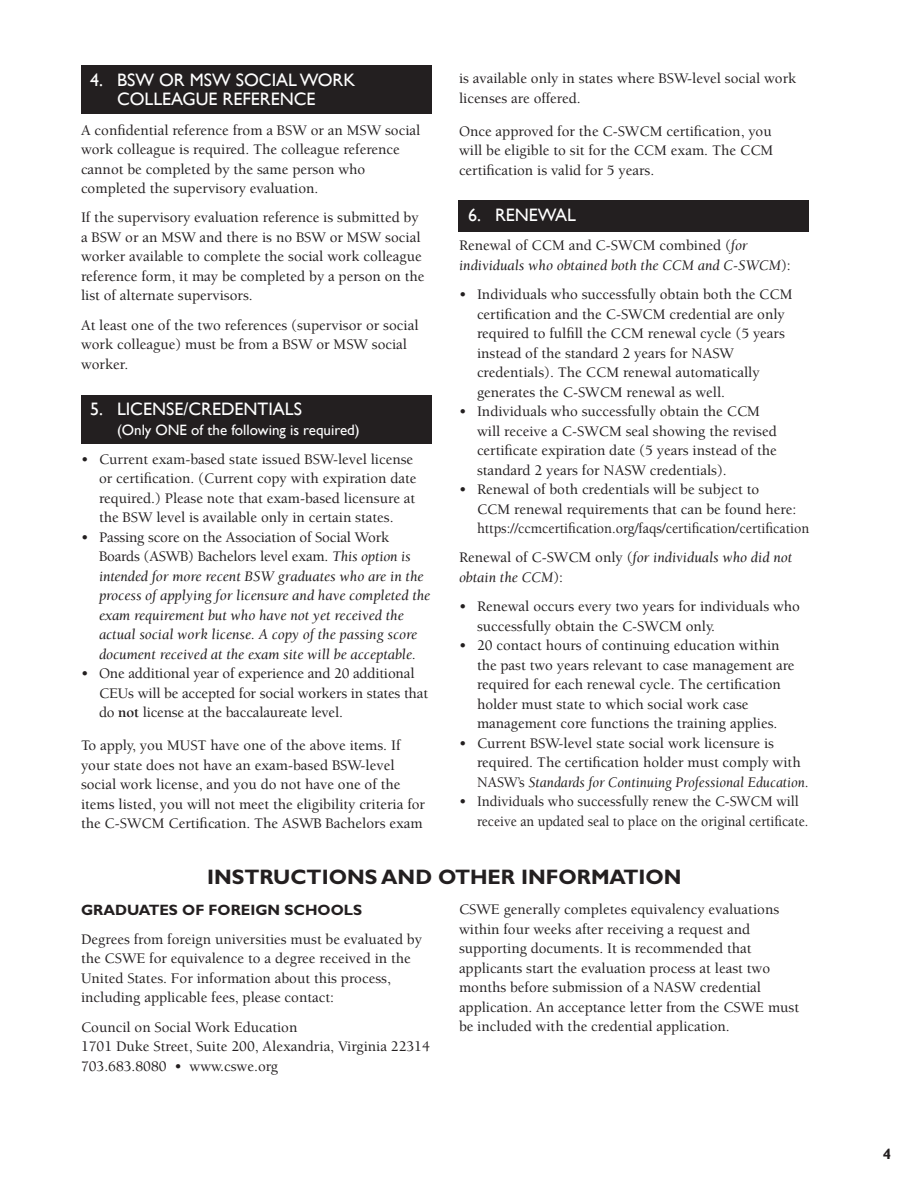
<style>
.page{position:relative;width:918px;height:1188px;background:#fff}
.page>*{position:absolute;margin:0;border:0;box-sizing:border-box;transform-origin:0 0}
.t1{font:700 21px "Gill Sans";color:#231f20}
.t2{font:18px/19.5px "Gill Sans";color:#fff}
.t3{font:500 15px/19.5px "Berkeley";color:#231f20}
.t4{font:italic 15px/19.5px "Berkeley";color:#231f20}
.t5{font:15px "Gill Sans";color:#fff}
.t6{font:700 15px "Gill Sans";color:#231f20}
.s1{font-weight:500;font-style:normal}
.s2{font-weight:400;font-style:italic}
.s3{font-weight:700}
</style>
<div class="page">
<div style="left:81px;top:395px;width:351px;height:49px;background:#231f20"></div>
<div style="left:81px;top:65px;width:351px;height:49px;background:#231f20"></div>
<div style="left:458px;top:200px;width:351px;height:32px;background:#231f20"></div>
<p class="t3" style="left:459px;top:69px;width:339px">is available only in states where BSW-level social work licenses are offered.</p>
<p class="t3" style="left:459px;top:122px;width:316px;text-align:justify">Once approved for the C-SWCM certification, you will be eligible to sit for the CCM exam. The CCM certification is valid for 5 years.</p>
<h2 class="t2" style="left:468px;top:205px;width:110px">6. RENEWAL</h2>
<p class="t4" style="left:459px;top:236px;width:333px"><span class="s1">Renewal of CCM and C-SWCM combined (</span>for individuals who obtained both the CCM and C-SWCM<span class="s1">):</span></p>
<p class="t3" style="left:477px;top:285px;width:317px;text-indent:-18px">• Individuals who successfully obtain both the CCM certification and the C-SWCM credential are only required to fulfill the CCM renewal cycle (5 years instead of the standard 2 years for NASW credentials). The CCM renewal automatically generates the C-SWCM renewal as well.</p>
<p class="t3" style="left:477px;top:402px;width:301px;text-indent:-18px">• Individuals who successfully obtain the CCM will receive a C-SWCM seal showing the revised certificate expiration date (5 years instead of the standard 2 years for NASW credentials).</p>
<p class="t3" style="left:477px;top:480px;width:334px;text-indent:-18px">• Renewal of both credentials will be subject to<br>CCM renewal requirements that can be found here: https://ccmcertification.org/faqs/certification/certification</p>
<p class="t4" style="left:459px;top:548px;width:335px"><span class="s1">Renewal of C-SWCM only (</span>for individuals who did not obtain the CCM<span class="s1">):</span></p>
<p class="t3" style="left:477px;top:597px;width:325px;text-indent:-18px">• Renewal occurs every two years for individuals who successfully obtain the C-SWCM only.</p>
<p class="t3" style="left:477px;top:636px;width:319px;text-indent:-18px">• 20 contact hours of continuing education within the past two years relevant to case management are required for each renewal cycle. The certification holder must state to which social work case management core functions the training applies.</p>
<p class="t3" style="left:477px;top:734px;width:333px;text-indent:-18px">• Current BSW-level state social work licensure is required. The certification holder must comply with<br>NASW’s <span class="s2">Standards for Continuing Professional Education.</span></p>
<p class="t3" style="left:477px;top:792px;width:333px;text-indent:-18px">• Individuals who successfully renew the C-SWCM will receive an updated seal to place on the original certificate.</p>
<h1 class="t1" style="left:207px;top:864px;width:476px">INSTRUCTIONS AND OTHER INFORMATION</h1>
<h2 class="t6" style="left:81px;top:901px;width:283px">GRADUATES OF FOREIGN SCHOOLS</h2>
<p class="t3" style="left:81px;top:930px;width:342px">Degrees from foreign universities must be evaluated by the CSWE for equivalence to a degree received in the United States. For information about this process, including applicable fees, please contact:</p>
<p class="t3" style="left:81px;top:1017px;width:218px">Council on Social Work Education</p>
<p class="t3" style="left:81px;top:1037px;width:350px">1701 Duke Street, Suite 200, Alexandria, Virginia 22314<br>703.683.8080 • www.cswe.org</p>
<h2 class="t2" style="left:117px;top:70px;width:240px;text-indent:-27px">4. BSW OR MSW SOCIAL WORK<br>COLLEAGUE REFERENCE</h2>
<p class="t3" style="left:81px;top:120px;width:341px">A confidential reference from a BSW or an MSW social work colleague is required. The colleague reference cannot be completed by the same person who completed the supervisory evaluation.</p>
<p class="t3" style="left:81px;top:208px;width:345px">If the supervisory evaluation reference is submitted by a BSW or an MSW and there is no BSW or MSW social worker available to complete the social work colleague reference form, it may be completed by a person on the list of alternate supervisors.</p>
<p class="t3" style="left:81px;top:315px;width:339px">At least one of the two references (supervisor or social work colleague) must be from a BSW or MSW social worker.</p>
<h2 class="t2" style="left:90px;top:399px;width:214px">5. LICENSE/CREDENTIALS</h2>
<h2 class="t5" style="left:117px;top:421px;width:244px">(Only ONE of the following is required)</h2>
<p class="t3" style="left:99px;top:450px;width:319px;text-indent:-18px">• Current exam-based state issued BSW-level license or certification. (Current copy with expiration date required.) Please note that exam-based licensure at the BSW level is available only in certain states.</p>
<p class="t4" style="left:99px;top:528px;width:333px;text-indent:-18px"><span class="s1">• Passing score on the Association of Social Work Boards (ASWB) Bachelors level exam.</span> This option is intended for more recent BSW graduates who are in the process of applying for licensure and have completed the exam requirement but who have not yet received the actual social work license. A copy of the passing score document received at the exam site will be acceptable.</p>
<p class="t3" style="left:99px;top:664px;width:331px;text-indent:-18px">• One additional year of experience and 20 additional<br>CEUs will be accepted for social workers in states that do <span class="s3">not</span> license at the baccalaureate level.</p>
<p class="t3" style="left:81px;top:736px;width:346px">To apply, you MUST have one of the above items. If your state does not have an exam-based BSW-level social work license, and you do not have one of the items listed, you will not meet the eligibility criteria for the C-SWCM Certification. The ASWB Bachelors exam</p>
<p class="t3" style="left:459px;top:900px;width:342px">CSWE generally completes equivalency evaluations within four weeks after receiving a request and supporting documents. It is recommended that applicants start the evaluation process at least two months before submission of a NASW credential application. An acceptance letter from the CSWE must be included with the credential application.</p>
<p class="t6" style="left:883px;top:1145px;width:10px">4</p>
</div>
